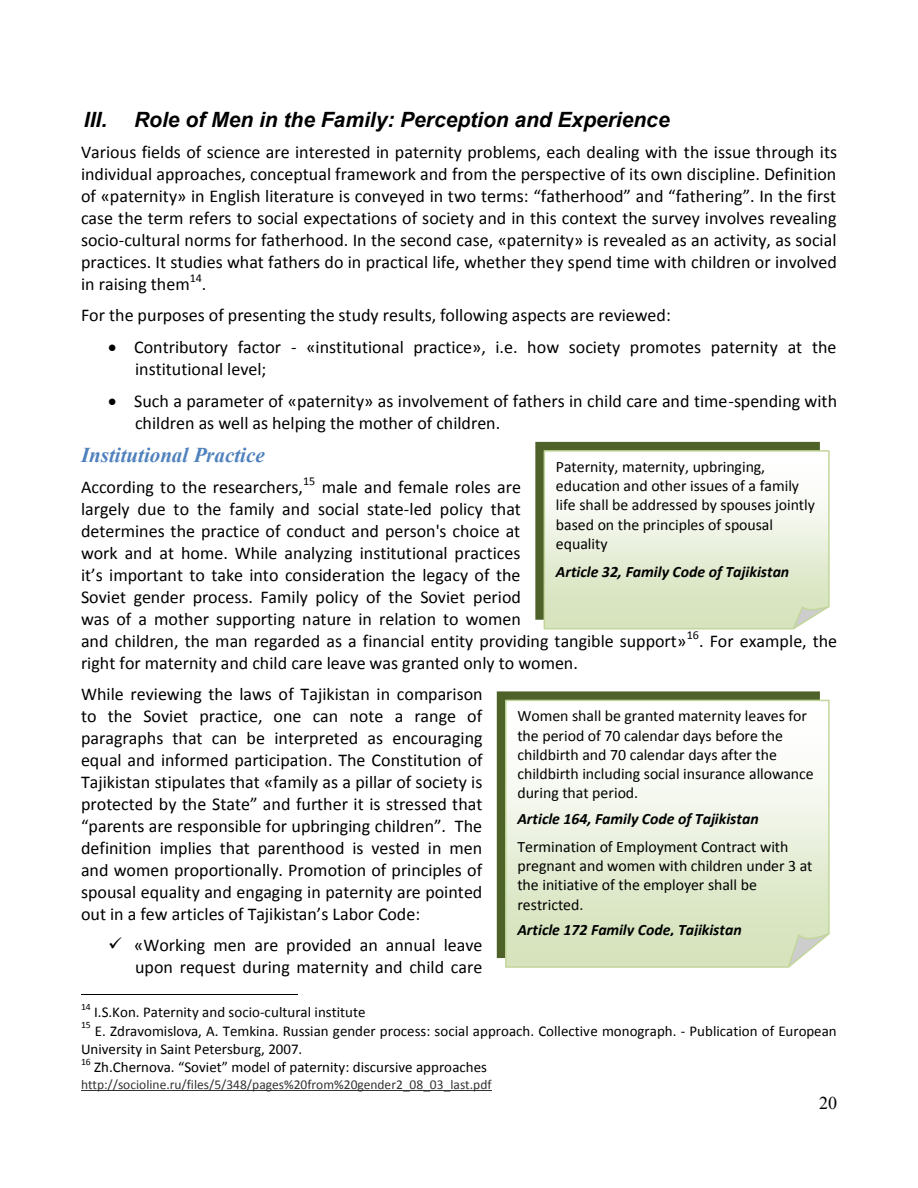
<style>
.page{position:relative;width:918px;height:1188px;background:#fff}
.page>*{position:absolute;margin:0;border:0;box-sizing:border-box;transform-origin:0 0}
.t1{font:italic 700 21px "Arial";color:#000}
.t2{font:italic 700 21px "Times New Roman";color:#4f81bd}
.t3{font:18px/22px "Calibri";color:#000;text-align:justify}
.t4{font:18px "Times New Roman";color:#000}
.t5{font:15.9px/19.2px "Calibri";letter-spacing:-.005em;color:#000}
.t6{font:italic 700 15.9px "Calibri";color:#000}
.t7{font:15px/18.3px "Calibri";color:#000}
.t8{font:13.5px "Calibri";color:#333}
.t9{font:12px "Calibri";color:#000}
.t10{font:9.75px "Calibri";color:#000}
</style>
<div class="page">
<hr style="left:81px;top:994px;width:216px;height:1px;background:#000">
<hr style="left:81px;top:1090px;width:411px;height:1px;background:#333">
<div style="left:535px;top:442px;width:285px;height:178px;background:#4e6128"></div>
<svg style="left:543px;top:449px;width:287px;height:181px"></svg>
<svg style="left:791px;top:605px;width:39px;height:25px"></svg>
<svg style="left:497px;top:691px;width:323px;height:267px;background:#53652e"></svg>
<svg style="left:504px;top:699px;width:326px;height:269px"></svg>
<svg style="left:787px;top:932px;width:43px;height:36px"></svg>
<h2 class="t1" style="left:84px;top:108px;width:25px">III.</h2>
<h2 class="t1" style="left:134px;top:108px;width:537px">Role of Men in the Family: Perception and Experience</h2>
<h3 class="t3" style="left:81px;top:143px;width:758px">Various fields of science are interested in paternity problems, each dealing with the issue through its individual approaches, conceptual framework and from the perspective of its own discipline. Definition of «paternity» in English literature is conveyed in two terms: “fatherhood” and “fathering”. In the first case the term refers to social expectations of society and in this context the survey involves revealing socio-cultural norms for fatherhood. In the second case, «paternity» is revealed as an activity, as social practices. It studies what fathers do in practical life, whether they spend time with children or involved in raising them</h3>
<h3 class="t9" style="left:190px;top:273px;width:14px">14</h3>
<h3 class="t3" style="left:202px;top:275px;width:6px">.</h3>
<h3 class="t3" style="left:81px;top:306px;width:591px">For the purposes of presenting the study results, following aspects are reviewed:</h3>
<h3 class="t3" style="left:135px;top:337px;width:703px;text-indent:-27px">• Contributory factor - «institutional practice», i.e. how society promotes paternity at the institutional level;</h3>
<h3 class="t3" style="left:108px;top:391px;width:731px">• Such a parameter of «paternity» as involvement of fathers in child care and time-spending with</h3>
<h3 class="t3" style="left:135px;top:413px;width:367px">children as well as helping the mother of children.</h3>
<p class="t2" style="left:81px;top:444px;width:185px">Institutional Practice</p>
<p class="t3" style="left:81px;top:478px;width:223px">According to the researchers,</p>
<p class="t9" style="left:303px;top:476px;width:14px">15</p>
<p class="t5" style="left:556px;top:458px;width:261px">Paternity, maternity, upbringing, education and other issues of a family life shall be addressed by spouses jointly based on the principles of spousal equality</p>
<p class="t6" style="left:556px;top:565px;width:235px">Article 32, Family Code of Tajikistan</p>
<p class="t3" style="left:81px;top:478px;width:607px;text-align:left;text-indent:241px">male and female roles are<br>largely due to the family and social state-led policy that<br>determines the practice of conduct and person's choice at<br>work and at home. While analyzing institutional practices<br>it’s important to take into consideration the legacy of the<br>Soviet gender process. Family policy of the Soviet period<br>was of a mother supporting nature in relation to women<br>and children, the man regarded as a financial entity providing tangible support»</p>
<p class="t9" style="left:687px;top:630px;width:14px">16</p>
<p class="t3" style="left:699px;top:631px;width:140px">. For example, the</p>
<p class="t3" style="left:81px;top:653px;width:498px">right for maternity and child care leave was granted only to women.</p>
<p class="t3" style="left:81px;top:684px;width:403px">While reviewing the laws of Tajikistan in comparison to the Soviet practice, one can note a range of paragraphs that can be interpreted as encouraging equal and informed participation. The Constitution of Tajikistan stipulates that «family as a pillar of society is protected by the State” and further it is stressed that “parents are responsible for upbringing children”. The definition implies that parenthood is vested in men and women proportionally. Promotion of principles of spousal equality and engaging in paternity are pointed out in a few articles of Tajikistan’s Labor Code:</p>
<p class="t3" style="left:108px;top:935px;width:376px;text-align:right">✓ «Working men are provided an annual leave upon request during maternity and child care</p>
<p class="t10" style="left:81px;top:1002px;width:11px">14</p>
<p class="t7" style="left:94px;top:1004px;width:273px">I.S.Kon. Paternity and socio-cultural institute</p>
<p class="t10" style="left:81px;top:1021px;width:11px">15</p>
<p class="t7" style="left:81px;top:1023px;width:757px;text-indent:14px">E. Zdravomislova, A. Temkina. Russian gender process: social approach. Collective monograph. - Publication of European<br>University in Saint Petersburg, 2007.</p>
<p class="t10" style="left:81px;top:1057px;width:11px">16</p>
<p class="t7" style="left:94px;top:1059px;width:394px">Zh.Chernova. “Soviet” model of paternity: discursive approaches</p>
<p class="t8" style="left:81px;top:1079px;width:412px">http://socioline.ru/files/5/348/pages%20from%20gender2_08_03_last.pdf</p>
<p class="t5" style="left:517px;top:708px;width:298px">Women shall be granted maternity leaves for the period of 70 calendar days before the childbirth and 70 calendar days after the childbirth including social insurance allowance during that period.</p>
<p class="t6" style="left:517px;top:812px;width:243px">Article 164, Family Code of Tajikistan</p>
<p class="t5" style="left:517px;top:838px;width:297px">Termination of Employment Contract with pregnant and women with children under 3 at the initiative of the employer shall be restricted.</p>
<p class="t6" style="left:517px;top:923px;width:226px">Article 172 Family Code, Tajikistan</p>
<p class="t4" style="left:819px;top:1093px;width:19px">20</p>
</div>
